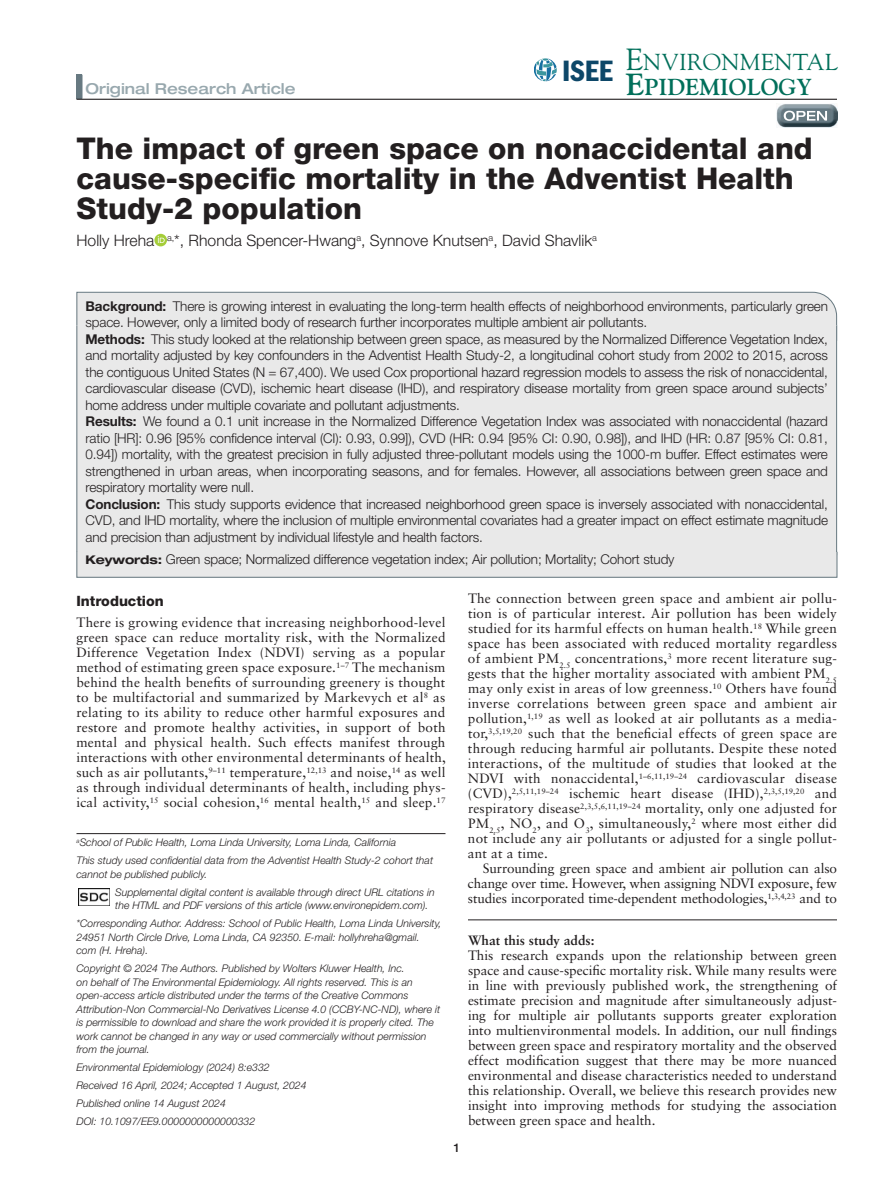
<style>
.page{position:relative;width:891px;height:1188px;background:#fff}
.page>*{position:absolute;margin:0;border:0;box-sizing:border-box;transform-origin:0 0}
.t1{font:30.6px "ITC Franklin Gothic Std Dm Cp";color:#0d4768;scale:1.14 1}
.t2{font:800 30px/30px "Helvetica Neue LT Std";color:#231f20}
.t3{font:22.95px/25.2px "Goudy";letter-spacing:.01em;color:#016f5a}
.t4{font:300 15.75px "Helvetica Neue LT Std";color:#231f20}
.t5{font:500 expanded 15px "Helvetica Neue LT Std";color:#98a8ae}
.t6{font:800 14.25px "Helvetica Neue LT Std";color:#231f20}
.t7{font:13.5px/15px "Sabon LT Std";letter-spacing:.01em;color:#231f20;text-align:justify}
.t8{font:300 13.5px/16.5px "Helvetica Neue LT Std";letter-spacing:-.01em;color:#231f20}
.t9{font:700 13.5px "Sabon LT Std";color:#231f20}
.t10{font:500 12px "Helvetica Neue LT Std";color:#231f20}
.t11{font:italic 300 10.5px/13.5px "Helvetica Neue LT Std";color:#231f20}
.s1{font-size:30.45px}
.s2{font-weight:700;font-size:30.45px}
.s3{font-weight:700}
.s4{font-weight:700;font-stretch:expanded;font-size:12px}
</style>
<div class="page">
<svg style="left:534px;top:58px;width:23px;height:23px"></svg>
<div style="left:76px;top:74px;width:6px;height:25px;background:#677981"></div>
<hr style="left:76px;top:99px;width:761px;height:1px;background:#231f20">
<img style="left:776px;top:104px;width:61px;height:24px">
<svg style="left:784px;top:111px;width:43px;height:10px"></svg>
<div style="left:76px;top:292px;width:761px;height:33px;background:#e9e9e9"></div>
<div style="left:76px;top:325px;width:761px;height:230px;background:#e9e9e9"></div>
<div style="left:76px;top:552px;width:761px;height:25px;background:#e9e9e9"></div>
<div style="left:76px;top:551px;width:761px;height:27px;border:1px solid #677981"></div>
<svg style="left:154px;top:234px;width:13px;height:12px"></svg>
<svg style="left:158px;top:236px;width:7px;height:7px"></svg>
<hr style="left:468px;top:920px;width:369px;height:1px;background:#231f20">
<hr style="left:76px;top:833px;width:370px;height:1px;background:#231f20">
<img style="left:78px;top:889px;width:32px;height:16px">
<p class="t5" style="left:86px;top:80px;width:212px">Original Research Article</p>
<h1 class="t1" style="left:562px;top:54px;width:46px">ISEE</h1>
<h3 class="t3" style="left:626px;top:49px;width:214px"><span class="s1">E</span>NVIRONMENTAL<br><span class="s2">E</span><span class="s3">PIDEMIOLOGY</span></h3>
<h2 class="t2" style="left:76px;top:134px;width:738px">The impact of green space on nonaccidental and cause-specific mortality in the Adventist Health<br>Study-2 population</h2>
<p class="t4" style="left:76px;top:231px;width:522px">Holly Hreha <sup>a,</sup>*, Rhonda Spencer-Hwang<sup>a</sup>, Synnove Knutsen<sup>a</sup>, David Shavlik<sup>a</sup></p>
<p class="t8" style="left:86px;top:298px;width:744px"><span class="s3">Background:</span> There is growing interest in evaluating the long-term health effects of neighborhood environments, particularly green space. However, only a limited body of research further incorporates multiple ambient air pollutants.<br><span class="s3">Methods:</span> This study looked at the relationship between green space, as measured by the Normalized Difference Vegetation Index, and mortality adjusted by key confounders in the Adventist Health Study-2, a longitudinal cohort study from 2002 to 2015, across the contiguous United States (N = 67,400). We used Cox proportional hazard regression models to assess the risk of nonaccidental, cardiovascular disease (CVD), ischemic heart disease (IHD), and respiratory disease mortality from green space around subjects’ home address under multiple covariate and pollutant adjustments.<br><span class="s3">Results:</span> We found a 0.1 unit increase in the Normalized Difference Vegetation Index was associated with nonaccidental (hazard ratio [HR]: 0.96 [95% confidence interval (CI): 0.93, 0.99]), CVD (HR: 0.94 [95% CI: 0.90, 0.98]), and IHD (HR: 0.87 [95% CI: 0.81, 0.94]) mortality, with the greatest precision in fully adjusted three-pollutant models using the 1000-m buffer. Effect estimates were strengthened in urban areas, when incorporating seasons, and for females. However, all associations between green space and respiratory mortality were null.<br><span class="s3">Conclusion:</span> This study supports evidence that increased neighborhood green space is inversely associated with nonaccidental, CVD, and IHD mortality, where the inclusion of multiple environmental covariates had a greater impact on effect estimate magnitude and precision than adjustment by individual lifestyle and health factors.</p>
<p class="t8" style="left:86px;top:551px;width:591px"><span class="s4">Keywords:</span> Green space; Normalized difference vegetation index; Air pollution; Mortality; Cohort study</p>
<p class="t6" style="left:76px;top:593px;width:89px">Introduction</p>
<p class="t7" style="left:76px;top:615px;width:371px">There is growing evidence that increasing neighborhood-level green space can reduce mortality risk, with the Normalized Difference Vegetation Index (NDVI) serving as a popular method of estimating green space exposure.<sup>1–7</sup> The mechanism behind the health benefits of surrounding greenery is thought to be multifactorial and summarized by Markevych et al<sup>8</sup> as relating to its ability to reduce other harmful exposures and restore and promote healthy activities, in support of both mental and physical health. Such effects manifest through interactions with other environmental determinants of health, such as air pollutants,<sup>9–11</sup> temperature,<sup>12,13</sup> and noise,<sup>14</sup> as well as through individual determinants of health, including phys&shy;ical activity,<sup>15</sup> social cohesion,<sup>16</sup> mental health,<sup>15</sup> and sleep.<sup>17</sup></p>
<p class="t7" style="left:468px;top:591px;width:371px">The connection between green space and ambient air pollu&shy;tion is of particular interest. Air pollution has been widely studied for its harmful effects on human health.<sup>18</sup> While green space has been associated with reduced mortality regardless of ambient PM<sub>2.5</sub> concentrations,<sup>3</sup> more recent literature sug&shy;gests that the higher mortality associated with ambient PM<sub>2.5 </sub>may only exist in areas of low greenness.<sup>10</sup> Others have found inverse correlations between green space and ambient air pollution,<sup>1,19</sup> as well as looked at air pollutants as a media&shy;tor,<sup>3,5,19,20</sup> such that the beneficial effects of green space are through reducing harmful air pollutants. Despite these noted interactions, of the multitude of studies that looked at the NDVI with nonaccidental,<sup>1–6,11,19–24</sup> cardiovascular disease (CVD),<sup>2,5,11,19–24</sup> ischemic heart disease (IHD),<sup>2,3,5,19,20</sup> and respiratory disease<sup>2,3,5,6,11,19–24</sup> mortality, only one adjusted for PM<sub>2.5</sub>, NO<sub>2</sub>, and O<sub>3</sub>, simultaneously,<sup>2</sup> where most either did not include any air pollutants or adjusted for a single pollut&shy;ant at a time.</p>
<p class="t7" style="left:468px;top:861px;width:371px;text-indent:15px">Surrounding green space and ambient air pollution can also change over time. However, when assigning NDVI exposure, few studies incorporated time-dependent methodologies,<sup>1,3,4,23</sup> and to</p>
<p class="t9" style="left:468px;top:932px;width:128px">What this study adds:</p>
<p class="t7" style="left:468px;top:948px;width:371px">This research expands upon the relationship between green space and cause-specific mortality risk. While many results were in line with previously published work, the strengthening of estimate precision and magnitude after simultaneously adjust&shy;ing for multiple air pollutants supports greater exploration into multienvironmental models. In addition, our null findings between green space and respiratory mortality and the observed effect modification suggest that there may be more nuanced environmental and disease characteristics needed to understand this relationship. Overall, we believe this research provides new insight into improving methods for studying the association between green space and health.</p>
<p class="t11" style="left:76px;top:833px;width:358px;line-height:18px"><sup>a</sup>School of Public Health, Loma Linda University, Loma Linda, California<br>This study used confidential data from the Adventist Health Study-2 cohort that</p>
<p class="t11" style="left:115px;top:865px;width:321px;line-height:18px;text-indent:-39px">cannot be published publicly.<br>Supplemental digital content is available through direct URL citations in</p>
<p class="t11" style="left:76px;top:896px;width:367px;line-height:18px;text-indent:39px">the HTML and PDF versions of this article (www.environepidem.com). *Corresponding Author. Address: School of Public Health, Loma Linda University,</p>
<p class="t11" style="left:76px;top:930px;width:345px">24951 North Circle Drive, Loma Linda, CA 92350. E-mail: hollyhreha@gmail. com (H. Hreha).</p>
<p class="t11" style="left:76px;top:961px;width:365px">Copyright © 2024 The Authors. Published by Wolters Kluwer Health, Inc.<br>on behalf of The Environmental Epidemiology. All rights reserved. This is an open-access article distributed under the terms of the Creative Commons Attribution-Non Commercial-No Derivatives License 4.0 (CCBY-NC-ND), where it is permissible to download and share the work provided it is properly cited. The work cannot be changed in any way or used commercially without permission from the journal.</p>
<p class="t11" style="left:76px;top:1058px;width:232px;line-height:18px">Environmental Epidemiology (2024) 8:e332<br>Received 16 April, 2024; Accepted 1 August, 2024<br>Published online 14 August 2024<br>DOI: 10.1097/EE9.0000000000000332</p>
<p class="t10" style="left:453px;top:1140px;width:8px">1</p>
</div>
